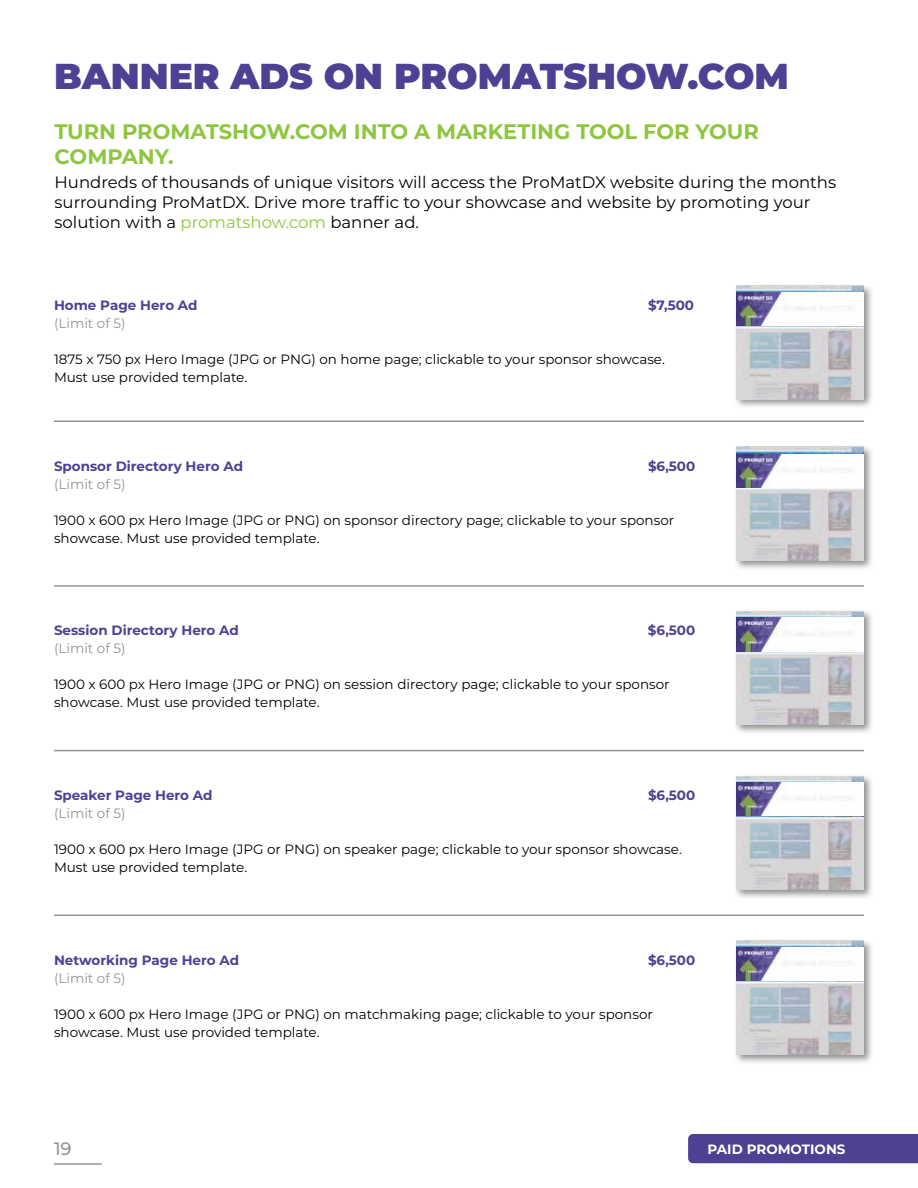
<style>
.page{position:relative;width:918px;height:1188px;background:#fff}
.page>*{position:absolute;margin:0;border:0;box-sizing:border-box;transform-origin:0 0}
.t1{font:900 36px "Montserrat";color:#4e4093}
.t2{font:700 21px/25.2px "Montserrat";color:#8dc63f}
.t3{font:500 18px "Montserrat Alternates";color:#939598}
.t4{font:16.5px/19.8px "Montserrat";color:#000}
.t5{font:13.5px/18px "Montserrat";color:#000}
.t6{font:700 13.5px "Montserrat";color:#4e4093}
.t7{font:13.5px "Montserrat";color:#939598}
.t8{font:700 13.5px "Montserrat";color:#fff}
.s1{color:#8dc63f}
</style>
<div class="page">
<div style="left:688px;top:1134px;width:230px;height:29px;background:#4e4093"></div>
<hr style="left:54px;top:1163px;width:48px;height:2px;background:#939598">
<div style="left:733px;top:283px;width:142px;height:127px;background:#000;opacity:.44"></div>
<img style="left:736px;top:286px;width:128px;height:113px">
<hr style="left:54px;top:420px;width:810px;height:2px;background:#939598">
<hr style="left:54px;top:585px;width:810px;height:2px;background:#939598">
<hr style="left:54px;top:750px;width:810px;height:1px;background:#939598">
<hr style="left:54px;top:915px;width:810px;height:1px;background:#939598">
<div style="left:733px;top:444px;width:142px;height:127px;background:#000;opacity:.44"></div>
<img style="left:736px;top:447px;width:128px;height:113px">
<div style="left:733px;top:609px;width:142px;height:127px;background:#000;opacity:.44"></div>
<img style="left:736px;top:612px;width:128px;height:113px">
<div style="left:733px;top:773px;width:142px;height:127px;background:#000;opacity:.44"></div>
<img style="left:736px;top:776px;width:128px;height:114px">
<div style="left:733px;top:938px;width:142px;height:127px;background:#000;opacity:.44"></div>
<img style="left:736px;top:941px;width:128px;height:113px">
<img style="left:736px;top:293px;width:128px;height:33px">
<img style="left:736px;top:454px;width:128px;height:34px">
<img style="left:736px;top:618px;width:128px;height:33px">
<img style="left:736px;top:782px;width:128px;height:34px">
<img style="left:736px;top:947px;width:128px;height:34px">
<h1 class="t1" style="left:54px;top:49px;width:736px">BANNER ADS ON PROMATSHOW.COM</h1>
<h2 class="t2" style="left:55px;top:118px;width:706px">TURN PROMATSHOW.COM INTO A MARKETING TOOL FOR YOUR<br>COMPANY.</h2>
<p class="t4" style="left:55px;top:172px;width:783px">Hundreds of thousands of unique visitors will access the ProMatDX website during the months surrounding ProMatDX. Drive more traffic to your showcase and website by promoting your solution with a <span class="s1">promatshow.com</span> banner ad.</p>
<p class="t6" style="left:54px;top:295px;width:145px">Home Page Hero Ad</p>
<p class="t6" style="left:648px;top:295px;width:48px">$7,500</p>
<p class="t7" style="left:54px;top:314px;width:73px">(Limit of 5)</p>
<p class="t5" style="left:54px;top:349px;width:612px">1875 x 750 px Hero Image (JPG or PNG) on home page; clickable to your sponsor showcase.<br>Must use provided template.</p>
<p class="t6" style="left:54px;top:456px;width:191px">Sponsor Directory Hero Ad</p>
<p class="t6" style="left:648px;top:456px;width:49px">$6,500</p>
<p class="t7" style="left:54px;top:475px;width:73px">(Limit of 5)</p>
<p class="t5" style="left:54px;top:510px;width:622px">1900 x 600 px Hero Image (JPG or PNG) on sponsor directory page; clickable to your sponsor showcase. Must use provided template.</p>
<p class="t6" style="left:54px;top:621px;width:186px">Session Directory Hero Ad</p>
<p class="t6" style="left:648px;top:621px;width:49px">$6,500</p>
<p class="t7" style="left:54px;top:639px;width:73px">(Limit of 5)</p>
<p class="t5" style="left:54px;top:675px;width:617px">1900 x 600 px Hero Image (JPG or PNG) on session directory page; clickable to your sponsor showcase. Must use provided template.</p>
<p class="t6" style="left:54px;top:786px;width:160px">Speaker Page Hero Ad</p>
<p class="t6" style="left:648px;top:786px;width:49px">$6,500</p>
<p class="t7" style="left:54px;top:804px;width:73px">(Limit of 5)</p>
<p class="t5" style="left:54px;top:840px;width:629px">1900 x 600 px Hero Image (JPG or PNG) on speaker page; clickable to your sponsor showcase.<br>Must use provided template.</p>
<p class="t6" style="left:54px;top:950px;width:187px">Networking Page Hero Ad</p>
<p class="t6" style="left:648px;top:950px;width:49px">$6,500</p>
<p class="t7" style="left:54px;top:969px;width:73px">(Limit of 5)</p>
<p class="t5" style="left:54px;top:1005px;width:600px">1900 x 600 px Hero Image (JPG or PNG) on matchmaking page; clickable to your sponsor showcase. Must use provided template.</p>
<h3 class="t3" style="left:54px;top:1136px;width:19px">19</h3>
<p class="t8" style="left:708px;top:1140px;width:139px">PAID PROMOTIONS</p>
</div>
